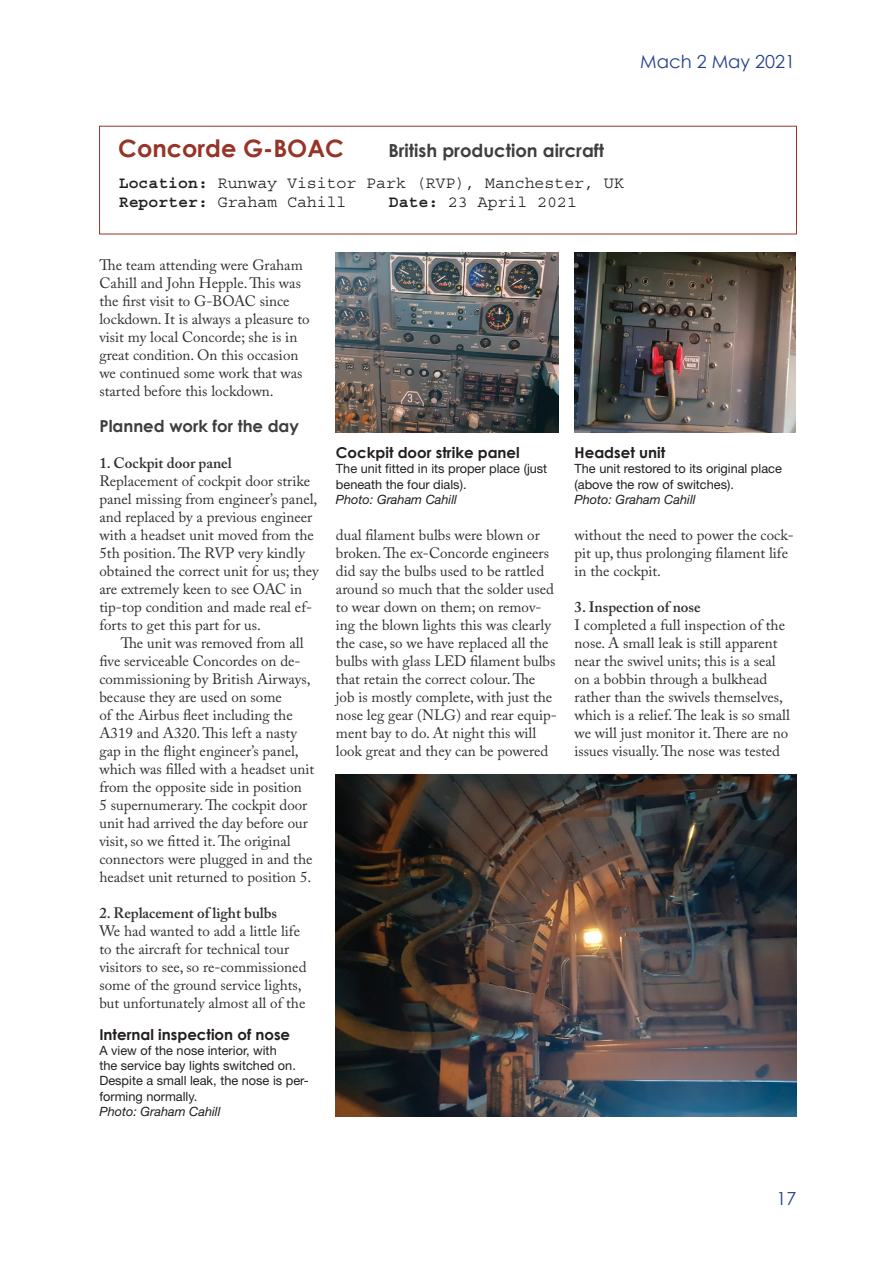
<style>
.page{position:relative;width:893px;height:1263px;background:#fff}
.page>*{position:absolute;margin:0;border:0;box-sizing:border-box;transform-origin:0 0}
.t1{font:700 24px "Century Gothic";color:#973428}
.t2{font:700 18px "Century Gothic";color:#3e3e3f}
.t3{font:18px "Century Gothic";color:#253f8e}
.t4{font:16.5px/19.8px "Courier";color:#231f20}
.t5{font:700 16.5px "Century Gothic";color:#3e3e3f}
.t6{font:15px/18px "Adobe Caslon Pro";color:#312f30}
.t7{font:600 15px "Adobe Caslon Pro";color:#312f30}
.t8{font:700 15px "Century Gothic";color:#231f20}
.t9{font:12.75px/15.3px "Helvetica Neue";color:#231f20}
.t10{font:italic 12.75px "Helvetica Neue";color:#231f20}
.s1{font-weight:700}
</style>
<div class="page">
<img style="left:336px;top:252px;width:222px;height:180px">
<img style="left:574px;top:252px;width:221px;height:180px">
<img style="left:336px;top:774px;width:461px;height:342px">
<p class="t3" style="left:640px;top:50px;width:156px">Mach 2 May 2021</p>
<h1 class="t1" style="left:118px;top:133px;width:227px">Concorde G-BOAC</h1>
<p class="t2" style="left:388px;top:139px;width:217px">British production aircraft</p>
<p class="t4" style="left:119px;top:173px;width:506px"><span class="s1">Location:</span> Runway Visitor Park (RVP), Manchester, UK<br><span class="s1">Reporter:</span> Graham Cahill</p>
<p class="t4" style="left:389px;top:193px;width:190px"><span class="s1">Date:</span> 23 April 2021</p>
<p class="t6" style="left:99px;top:256px;width:212px">The team attending were Graham<br>Cahill and John Hepple. This was the first visit to G-BOAC since lockdown. It is always a pleasure to visit my local Concorde; she is in great condition. On this occasion we continued some work that was started before this lockdown.</p>
<p class="t5" style="left:99px;top:416px;width:201px">Planned work for the day</p>
<p class="t7" style="left:99px;top:454px;width:134px">1. Cockpit door panel</p>
<p class="t6" style="left:99px;top:472px;width:221px">Replacement of cockpit door strike panel missing from engineer’s panel, and replaced by a previous engineer with a headset unit moved from the 5th position. The RVP very kindly obtained the correct unit for us; they are extremely keen to see OAC in tip-top condition and made real ef&shy;forts to get this part for us.</p>
<p class="t6" style="left:99px;top:634px;width:216px;text-indent:21px">The unit was removed from all five serviceable Concordes on de&shy;commissioning by British Airways, because they are used on some<br>of the Airbus fleet including the A319 and A320. This left a nasty gap in the flight engineer’s panel, which was filled with a headset unit from the opposite side in position<br>5 supernumerary. The cockpit door unit had arrived the day before our visit, so we fitted it. The original connectors were plugged in and the headset unit returned to position 5.</p>
<p class="t7" style="left:99px;top:904px;width:179px">2. Replacement of light bulbs</p>
<p class="t6" style="left:99px;top:922px;width:209px">We had wanted to add a little life to the aircraft for technical tour visitors to see, so re-commissioned some of the ground service lights, but unfortunately almost all of the</p>
<p class="t8" style="left:99px;top:1024px;width:192px">Internal inspection of nose</p>
<p class="t9" style="left:99px;top:1042px;width:211px">A view of the nose interior, with<br>the service bay lights switched on.<br>Despite a small leak, the nose is per&shy;forming normally.</p>
<p class="t10" style="left:99px;top:1104px;width:123px">Photo: Graham Cahill</p>
<p class="t8" style="left:336px;top:443px;width:185px">Cockpit door strike panel</p>
<p class="t9" style="left:336px;top:461px;width:213px">The unit fitted in its proper place (just beneath the four dials).</p>
<p class="t10" style="left:336px;top:492px;width:123px">Photo: Graham Cahill</p>
<p class="t8" style="left:575px;top:443px;width:92px">Headset unit</p>
<p class="t9" style="left:575px;top:461px;width:209px">The unit restored to its original place (above the row of switches).</p>
<p class="t10" style="left:575px;top:492px;width:123px">Photo: Graham Cahill</p>
<p class="t6" style="left:336px;top:526px;width:222px">dual filament bulbs were blown or broken. The ex-Concorde engineers did say the bulbs used to be rattled around so much that the solder used to wear down on them; on remov&shy;ing the blown lights this was clearly the case, so we have replaced all the bulbs with glass LED filament bulbs that retain the correct colour. The job is mostly complete, with just the nose leg gear (NLG) and rear equip&shy;ment bay to do. At night this will look great and they can be powered</p>
<p class="t6" style="left:575px;top:526px;width:221px">without the need to power the cock&shy;pit up, thus prolonging filament life in the cockpit.</p>
<p class="t7" style="left:575px;top:598px;width:128px">3. Inspection of nose</p>
<p class="t6" style="left:575px;top:616px;width:217px">I completed a full inspection of the nose. A small leak is still apparent near the swivel units; this is a seal on a bobbin through a bulkhead rather than the swivels themselves, which is a relief. The leak is so small we will just monitor it. There are no issues visually. The nose was tested</p>
<p class="t3" style="left:777px;top:1188px;width:21px">17</p>
</div>
